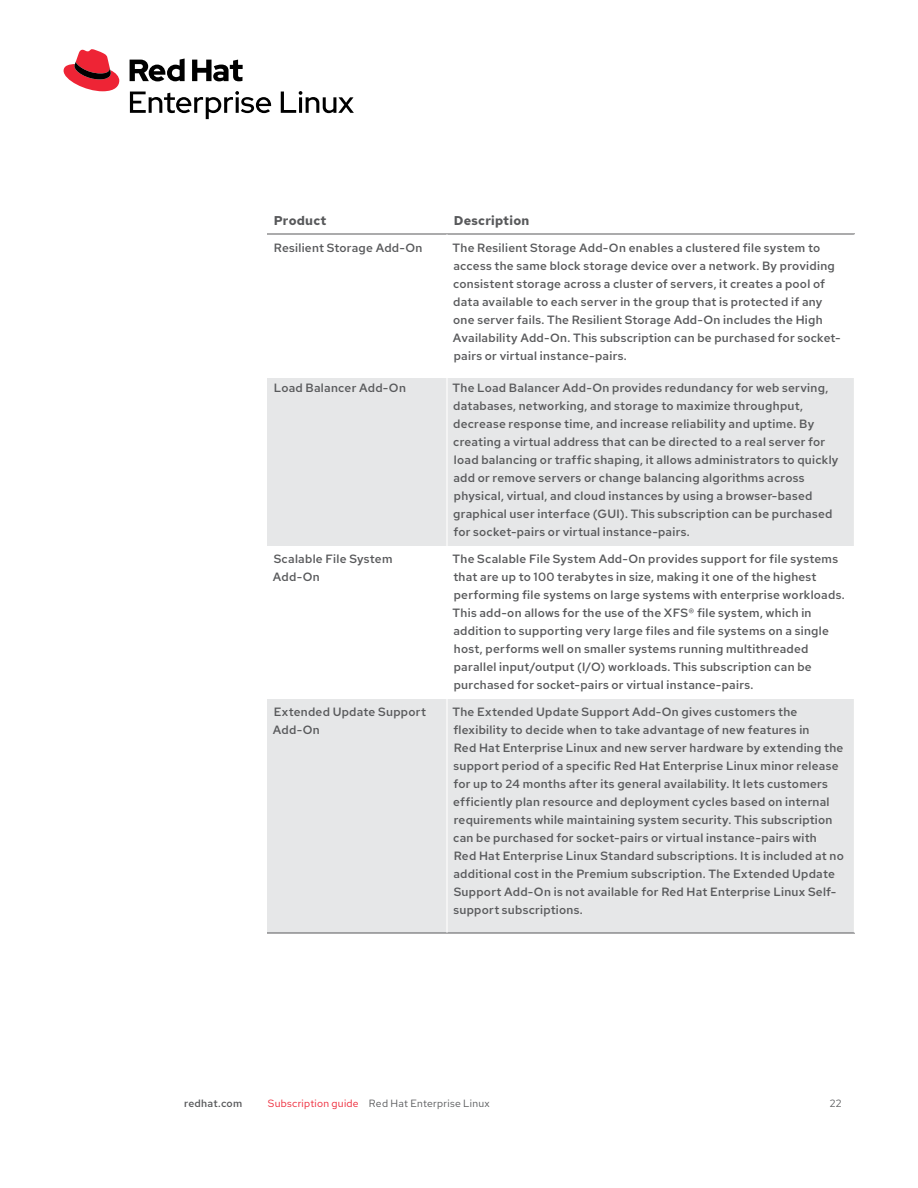
<style>
.page{position:relative;width:918px;height:1188px;background:#fff}
.page>*{position:absolute;margin:0;border:0;box-sizing:border-box;transform-origin:0 0}
.t1{font:700 12.75px "Red Hat Text";letter-spacing:.02em;color:#58595b}
.t2{font:500 12px/18px "Red Hat Text";letter-spacing:.02em;color:#58595b}
.t3{font:10.5px "Red Hat Text";letter-spacing:.025em;color:#58595b}
.t4{font:500 10.5px "Red Hat Text";letter-spacing:.025em;color:#58595b}
.s1{color:#ee2435}
</style>
<div class="page">
<svg style="left:267px;top:378px;width:587px;height:555px;fill:#e6e7e8"></svg>
<hr style="left:267px;top:234px;width:180px;height:1px;background:#58595b">
<hr style="left:447px;top:234px;width:408px;height:1px;background:#58595b">
<hr style="left:267px;top:933px;width:180px;height:1px;background:#58595b">
<hr style="left:447px;top:933px;width:408px;height:1px;background:#58595b">
<hr style="left:446px;top:234px;width:2px;height:144px;background:#fff">
<hr style="left:854px;top:234px;width:1px;height:144px;background:#fff">
<hr style="left:446px;top:378px;width:2px;height:168px;background:#fff">
<hr style="left:446px;top:546px;width:2px;height:153px;background:#fff">
<hr style="left:446px;top:699px;width:2px;height:234px;background:#fff">
<svg style="left:130px;top:91px;width:141px;height:28px"></svg>
<svg style="left:281px;top:91px;width:73px;height:22px"></svg>
<svg style="left:64px;top:49px;width:55px;height:42px"></svg>
<svg style="left:130px;top:59px;width:113px;height:22px"></svg>
<p class="t1" style="left:274px;top:212px;width:54px">Product</p>
<p class="t1" style="left:454px;top:212px;width:77px">Description</p>
<p class="t2" style="left:274px;top:239px;width:150px">Resilient Storage Add-On</p>
<p class="t2" style="left:453px;top:239px;width:390px">The Resilient Storage Add-On enables a clustered file system to access the same block storage device over a network. By providing consistent storage across a cluster of servers, it creates a pool of data available to each server in the group that is protected if any one server fails. The Resilient Storage Add-On includes the High Availability Add-On. This subscription can be purchased for socket&shy;pairs or virtual instance-pairs.</p>
<p class="t2" style="left:274px;top:378px;width:134px">Load Balancer Add-On</p>
<p class="t2" style="left:453px;top:378px;width:387px">The Load Balancer Add-On provides redundancy for web serving, databases, networking, and storage to maximize throughput, decrease response time, and increase reliability and uptime. By creating a virtual address that can be directed to a real server for load balancing or traffic shaping, it allows administrators to quickly add or remove servers or change balancing algorithms across physical, virtual, and cloud instances by using a browser-based graphical user interface (GUI). This subscription can be purchased for socket-pairs or virtual instance-pairs.</p>
<p class="t2" style="left:273px;top:549px;width:121px">Scalable File System<br>Add-On</p>
<p class="t2" style="left:453px;top:549px;width:394px">The Scalable File System Add-On provides support for file systems that are up to 100 terabytes in size, making it one of the highest performing file systems on large systems with enterprise workloads.<br>This add-on allows for the use of the XFS® file system, which in addition to supporting very large files and file systems on a single host, performs well on smaller systems running multithreaded parallel input/output (I/O) workloads. This subscription can be purchased for socket-pairs or virtual instance-pairs.</p>
<p class="t2" style="left:273px;top:702px;width:155px">Extended Update Support<br>Add-On</p>
<p class="t2" style="left:453px;top:702px;width:393px">The Extended Update Support Add-On gives customers the flexibility to decide when to take advantage of new features in<br>Red Hat Enterprise Linux and new server hardware by extending the support period of a specific Red Hat Enterprise Linux minor release for up to 24 months after its general availability. It lets customers efficiently plan resource and deployment cycles based on internal requirements while maintaining system security. This subscription can be purchased for socket-pairs or virtual instance-pairs with<br>Red Hat Enterprise Linux Standard subscriptions. It is included at no additional cost in the Premium subscription. The Extended Update Support Add-On is not available for Red Hat Enterprise Linux Self&shy;support subscriptions.</p>
<p class="t4" style="left:184px;top:1096px;width:60px">redhat.com</p>
<p class="t3" style="left:268px;top:1096px;width:223px"><span class="s1">Subscription guide</span> Red Hat Enterprise Linux</p>
<p class="t3" style="left:830px;top:1096px;width:13px">22</p>
</div>
